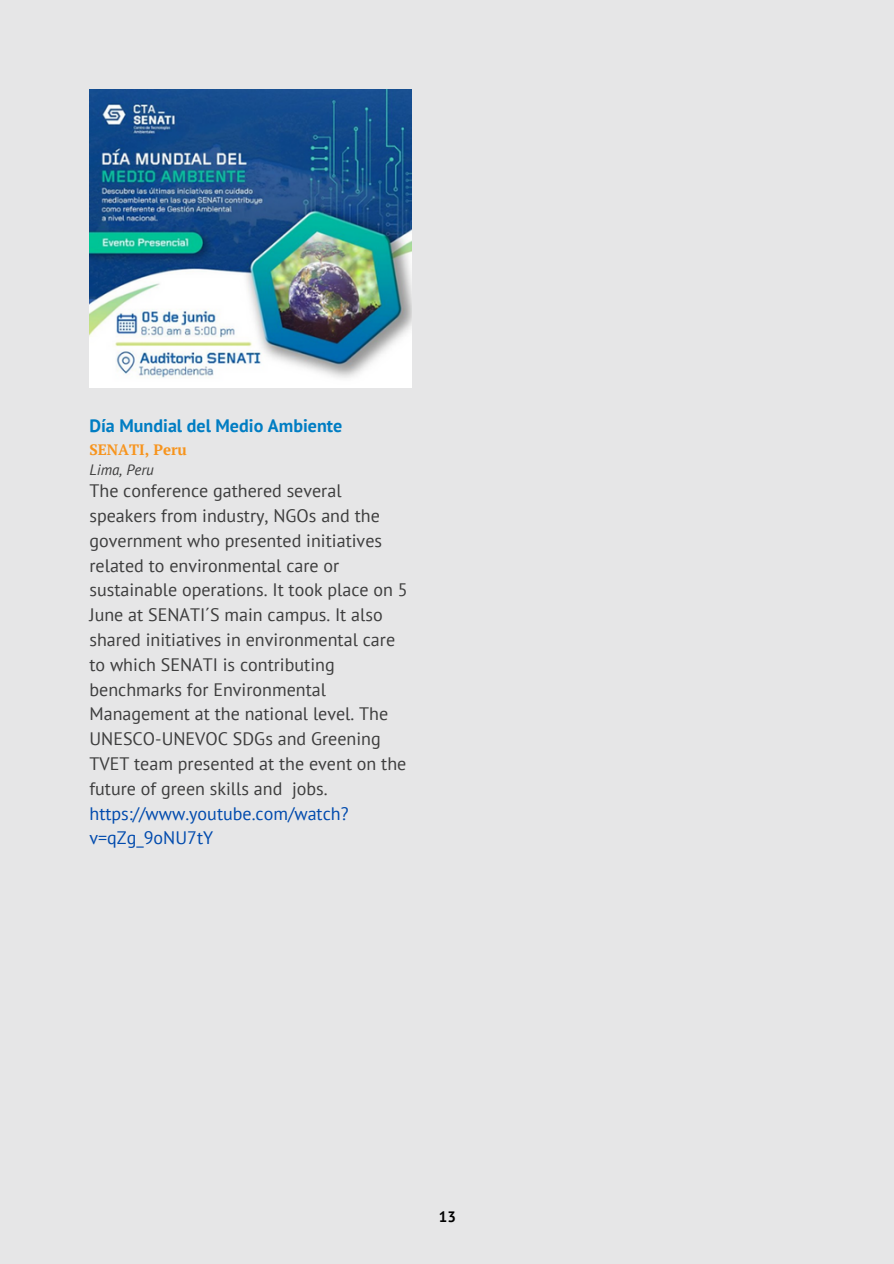
<style>
.page{position:relative;width:894px;height:1264px;background:#fff}
.page>*{position:absolute;margin:0;border:0;box-sizing:border-box;transform-origin:0 0}
.t1{font:18px/24.8px "PT Sans";color:#3d3d3d}
.t2{font:700 18px "PT Sans";color:#007dc3}
.t3{font:700 15px "PT Serif";color:#f7941d}
.t4{font:italic 15px "PT Sans";color:#3d3d3d}
.t5{font:700 15px "PT Sans";color:#000}
.s1{color:#004aad}
</style>
<div class="page">
<div style="left:0;top:0;width:893px;height:1263px;background:#e6e6e7"></div>
<img style="left:89px;top:89px;width:322px;height:299px">
<p class="t2" style="left:89px;top:413px;width:254px">Día Mundial del Medio Ambiente</p>
<p class="t3" style="left:89px;top:439px;width:99px">SENATI, Peru</p>
<p class="t4" style="left:89px;top:459px;width:66px">Lima, Peru</p>
<p class="t1" style="left:89px;top:478px;width:319px">The conference gathered several speakers from industry, NGOs and the government who presented initiatives related to environmental care or sustainable operations. It took place on 5<br>June at SENATI´S main campus. It also shared initiatives in environmental care to which SENATI is contributing benchmarks for Environmental Management at the national level. The UNESCO-UNEVOC SDGs and Greening TVET team presented at the event on the future of green skills and jobs. <span class="s1">https://www.youtube.com/watch? v=qZg_9oNU7tY</span></p>
<p class="t5" style="left:438px;top:1206px;width:19px">13</p>
</div>
